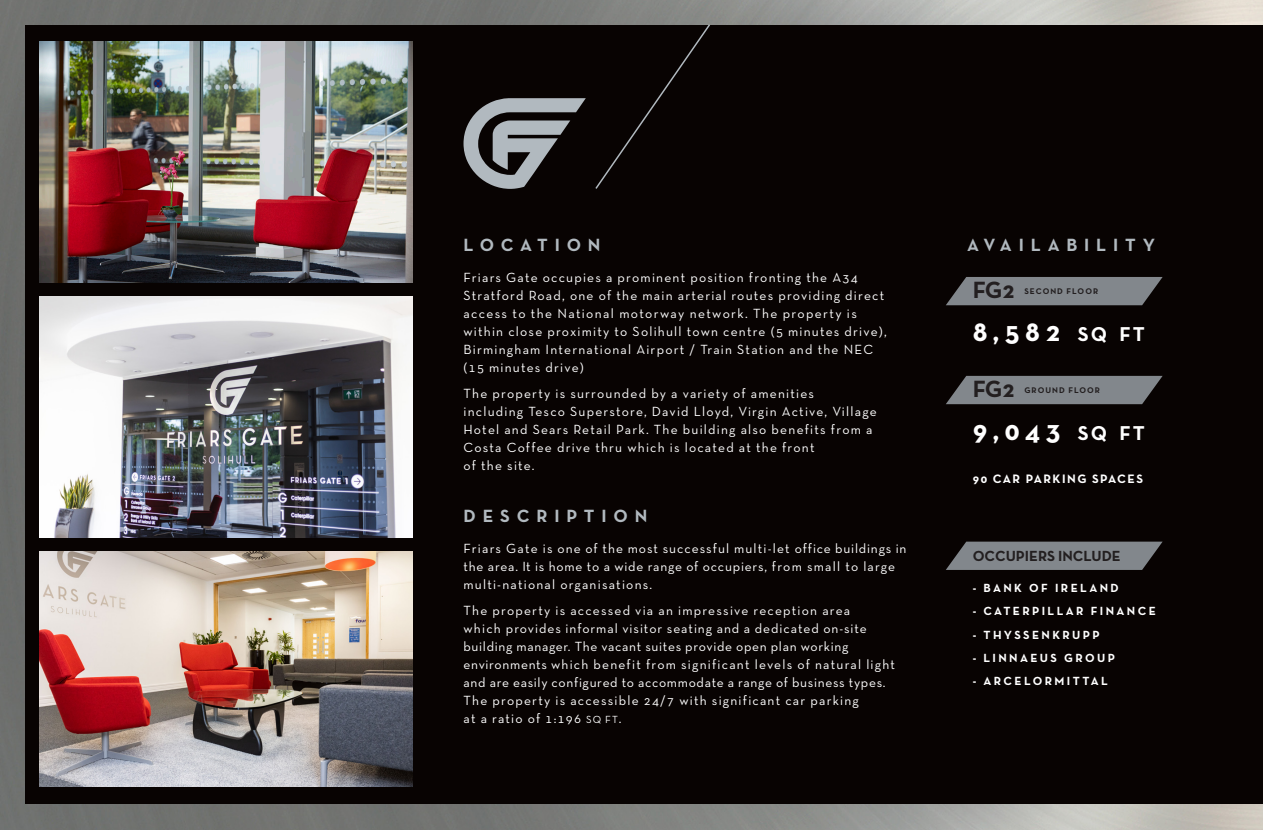
<style>
.page{position:relative;width:1263px;height:830px;background:#fff}
.page>*{position:absolute;margin:0;border:0;box-sizing:border-box;transform-origin:0 0}
.t1{font:700 28.65px "Neutra Text TF";letter-spacing:.2em;color:#fff}
.t2{font:700 23.85px "Neutra Text TF";letter-spacing:-.025em;color:#231f20}
.t3{font:700 18px "Neutra Text TF";letter-spacing:.38em;color:#b1b9bf}
.t4{font:700 14.85px "Neutra Text TF";color:#231f20}
.t5{font:13.5px/18px "Neutra Text TF";letter-spacing:.09em;color:#fff}
.t6{font:13.5px/18px "Neutra Text TF";letter-spacing:.07em;color:#fff}
.t7{font:700 12.45px "Neutra Text TF";letter-spacing:.12em;color:#fff}
.t8{font:700 12px "Neutra Text TF";letter-spacing:.2em;color:#fff}
.t9{font:700 8.4px "Neutra Text TF";letter-spacing:.12em;color:#231f20}
.s1{font-size:10.5px}
.s2{font-size:20.4px}
</style>
<div class="page">
<img style="left:0;top:0;width:1263px;height:829px">
<div style="left:26px;top:25px;width:1237px;height:778px;background:#080302"></div>
<svg style="left:594px;top:23px;width:118px;height:166px"></svg>
<svg style="left:463px;top:98px;width:123px;height:91px"></svg>
<img style="left:39px;top:41px;width:373px;height:241px">
<img style="left:39px;top:296px;width:373px;height:241px">
<svg style="left:946px;top:277px;width:216px;height:28px;background:#767a7f"></svg>
<svg style="left:946px;top:375px;width:216px;height:29px;background:#73777b"></svg>
<img style="left:39px;top:551px;width:373px;height:235px">
<svg style="left:946px;top:541px;width:216px;height:28px;background:#74787c"></svg>
<p class="t3" style="left:463px;top:233px;width:139px">LOCATION</p>
<p class="t5" style="left:463px;top:268px;width:425px">Friars Gate occupies a prominent position fronting the A34<br>Stratford Road, one of the main arterial routes providing direct access to the National motorway network. The property is within close proximity to Solihull town centre (5 minutes drive), Birmingham International Airport / Train Station and the NEC (15 minutes drive)</p>
<p class="t5" style="left:463px;top:384px;width:415px">The property is surrounded by a variety of amenities including Tesco Superstore, David Lloyd, Virgin Active, Village Hotel and Sears Retail Park. The building also benefits from a Costa Coffee drive thru which is located at the front<br>of the site.</p>
<p class="t3" style="left:463px;top:504px;width:185px">DESCRIPTION</p>
<p class="t5" style="left:463px;top:538px;width:444px">Friars Gate is one of the most successful multi-let office buildings in the area. It is home to a wide range of occupiers, from small to large multi-national organisations.</p>
<p class="t6" style="left:463px;top:601px;width:433px">The property is accessed via an impressive reception area<br>which provides informal visitor seating and a dedicated on-site building manager. The vacant suites provide open plan working environments which benefit from significant levels of natural light and are easily configured to accommodate a range of business types.<br>The property is accessible 24/7 with significant car parking<br>at a ratio of 1:196 <span class="s1">SQ FT</span>.</p>
<p class="t3" style="left:967px;top:234px;width:190px">AVAILABILITY</p>
<p class="t2" style="left:973px;top:275px;width:44px">FG2</p>
<p class="t9" style="left:1024px;top:286px;width:75px">SECOND FLOOR</p>
<p class="t1" style="left:973px;top:313px;width:174px">8,582 <span class="s2">SQ FT</span></p>
<p class="t2" style="left:973px;top:374px;width:44px">FG2</p>
<p class="t9" style="left:1024px;top:384px;width:77px">GROUND FLOOR</p>
<p class="t1" style="left:973px;top:412px;width:174px">9,043 <span class="s2">SQ FT</span></p>
<p class="t7" style="left:973px;top:471px;width:172px">90 CAR PARKING SPACES</p>
<p class="t4" style="left:973px;top:546px;width:150px">OCCUPIERS INCLUDE</p>
<p class="t8" style="left:973px;top:580px;width:148px">- BANK OF IRELAND</p>
<p class="t8" style="left:973px;top:603px;width:185px">- CATERPILLAR FINANCE</p>
<p class="t8" style="left:973px;top:626px;width:129px">- THYSSENKRUPP</p>
<p class="t8" style="left:973px;top:650px;width:144px">- LINNAEUS GROUP</p>
<p class="t8" style="left:973px;top:673px;width:137px">- ARCELORMITTAL</p>
</div>
